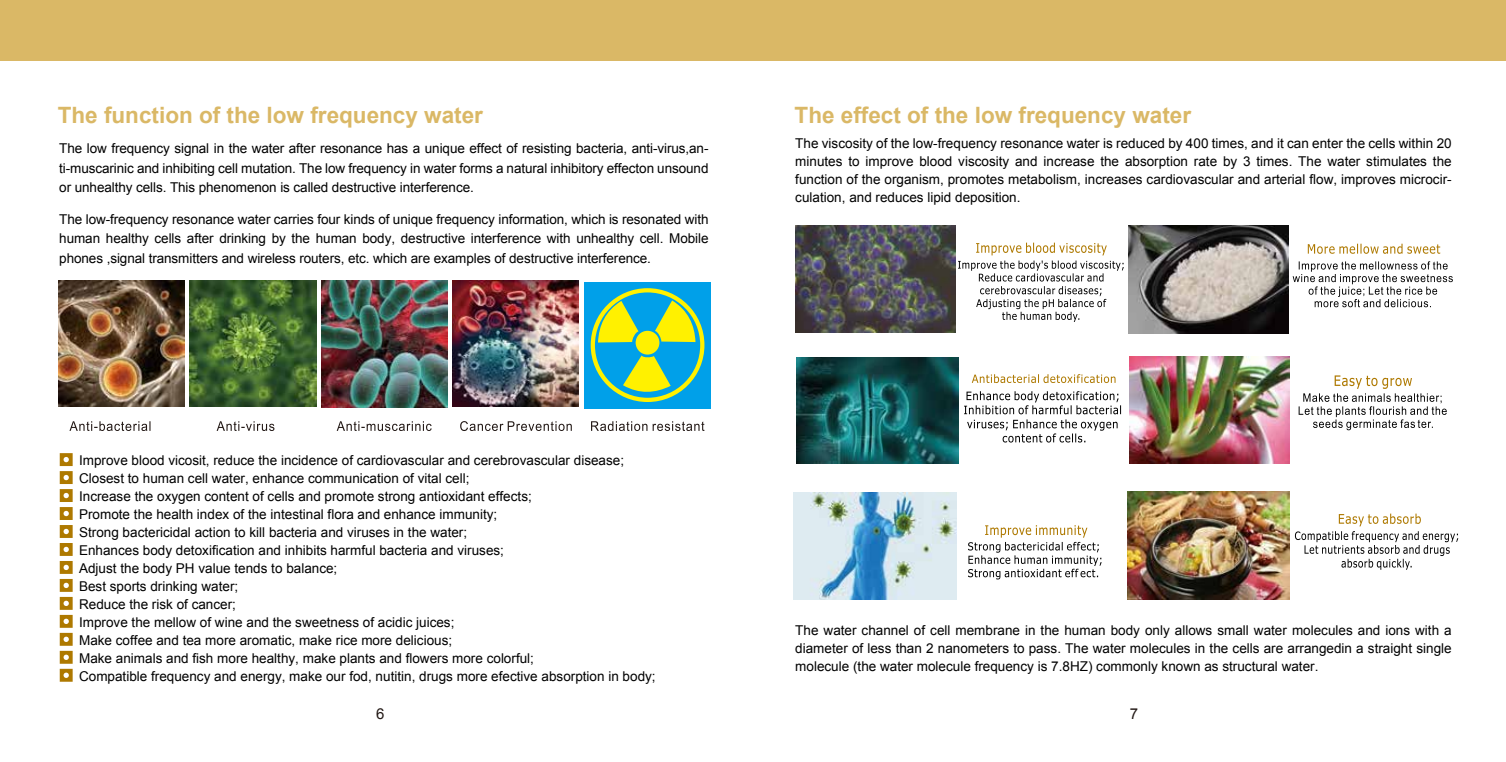
<style>
.page{position:relative;width:1506px;height:762px;background:#fff}
.page>*{position:absolute;margin:0;border:0;box-sizing:border-box;transform-origin:0 0}
.t1{font:700 22.5px "Arial";color:#dab866}
.t2{font:15px "Arial";color:#221815}
.t3{font:13.5px/18px "Arial";color:#000;text-align:justify}
</style>
<div class="page">
<img style="left:58px;top:280px;width:126px;height:126px">
<img style="left:190px;top:280px;width:126px;height:126px">
<img style="left:321px;top:280px;width:127px;height:127px">
<img style="left:452px;top:280px;width:127px;height:126px">
<svg style="left:60px;top:453px;width:13px;height:30px"></svg>
<svg style="left:60px;top:489px;width:13px;height:192px"></svg>
<div style="left:584px;top:282px;width:126px;height:126px;background:#00a0e9"></div>
<div style="left:590px;top:288px;width:114px;height:114px;border:4px solid #fff100;border-radius:50%"></div>
<svg style="left:655px;top:300px;width:40px;height:42px"></svg>
<svg style="left:598px;top:301px;width:40px;height:41px"></svg>
<svg style="left:623px;top:355px;width:47px;height:39px"></svg>
<div style="left:635px;top:330px;width:24px;height:24px;background:#fff100;border-radius:50%"></div>
<svg style="left:69px;top:421px;width:635px;height:10px"></svg>
<div style="left:0;top:0;width:1505px;height:60px;background:#dab866"></div>
<img style="left:795px;top:226px;width:160px;height:106px">
<img style="left:796px;top:357px;width:162px;height:106px">
<img style="left:1128px;top:225px;width:160px;height:108px">
<img style="left:1129px;top:356px;width:160px;height:107px">
<img style="left:1127px;top:491px;width:162px;height:108px">
<svg style="left:958px;top:242px;width:165px;height:80px"></svg>
<svg style="left:971px;top:374px;width:144px;height:9px"></svg>
<svg style="left:964px;top:391px;width:155px;height:51px"></svg>
<svg style="left:968px;top:525px;width:133px;height:54px"></svg>
<svg style="left:1307px;top:243px;width:132px;height:11px"></svg>
<svg style="left:1292px;top:261px;width:160px;height:46px"></svg>
<svg style="left:1298px;top:375px;width:148px;height:55px"></svg>
<svg style="left:1294px;top:513px;width:164px;height:56px"></svg>
<img style="left:793px;top:492px;width:163px;height:107px">
<h1 class="t1" style="left:58px;top:99px;width:427px">The function of the low frequency water</h1>
<h1 class="t1" style="left:794px;top:100px;width:398px">The effect of the low frequency water</h1>
<p class="t3" style="left:59px;top:139px;width:650px;line-height:19.5px">The low frequency signal in the water after resonance has a unique effect of resisting bacteria, anti-virus,an&shy;ti-muscarinic and inhibiting cell mutation. The low frequency in water forms a natural inhibitory effecton unsound or unhealthy cells. This phenomenon is called destructive interference.</p>
<p class="t3" style="left:59px;top:209px;width:650px;line-height:19.5px">The low-frequency resonance water carries four kinds of unique frequency information, which is resonated with human healthy cells after drinking by the human body, destructive interference with unhealthy cell. Mobile phones ,signal transmitters and wireless routers, etc. which are examples of destructive interference.</p>
<p class="t3" style="left:79px;top:451px;width:578px;text-align:left">Improve blood vicosit, reduce the incidence of cardiovascular and cerebrovascular disease; Closest to human cell water, enhance communication of vital cell;<br>Increase the oxygen content of cells and promote strong antioxidant effects;<br>Promote the health index of the intestinal flora and enhance immunity;<br>Strong bactericidal action to kill bacteria and viruses in the water;<br>Enhances body detoxification and inhibits harmful bacteria and viruses;<br>Adjust the body PH value tends to balance;<br>Best sports drinking water;<br>Reduce the risk of cancer;<br>Improve the mellow of wine and the sweetness of acidic juices;<br>Make coffee and tea more aromatic, make rice more delicious;<br>Make animals and fish more healthy, make plants and flowers more colorful;<br>Compatible frequency and energy, make our fod, nutitin, drugs more efective absorption in body;</p>
<p class="t3" style="left:795px;top:135px;width:658px">The viscosity of the low-frequency resonance water is reduced by 400 times, and it can enter the cells within 20 minutes to improve blood viscosity and increase the absorption rate by 3 times. The water stimulates the function of the organism, promotes metabolism, increases cardiovascular and arterial flow, improves microcir&shy;culation, and reduces lipid deposition.</p>
<p class="t3" style="left:795px;top:620px;width:658px">The water channel of cell membrane in the human body only allows small water molecules and ions with a diameter of less than 2 nanometers to pass. The water molecules in the cells are arrangedin a straight single molecule (the water molecule frequency is 7.8HZ) commonly known as structural water.</p>
<p class="t2" style="left:376px;top:703px;width:10px">6</p>
<p class="t2" style="left:1129px;top:703px;width:10px">7</p>
</div>
